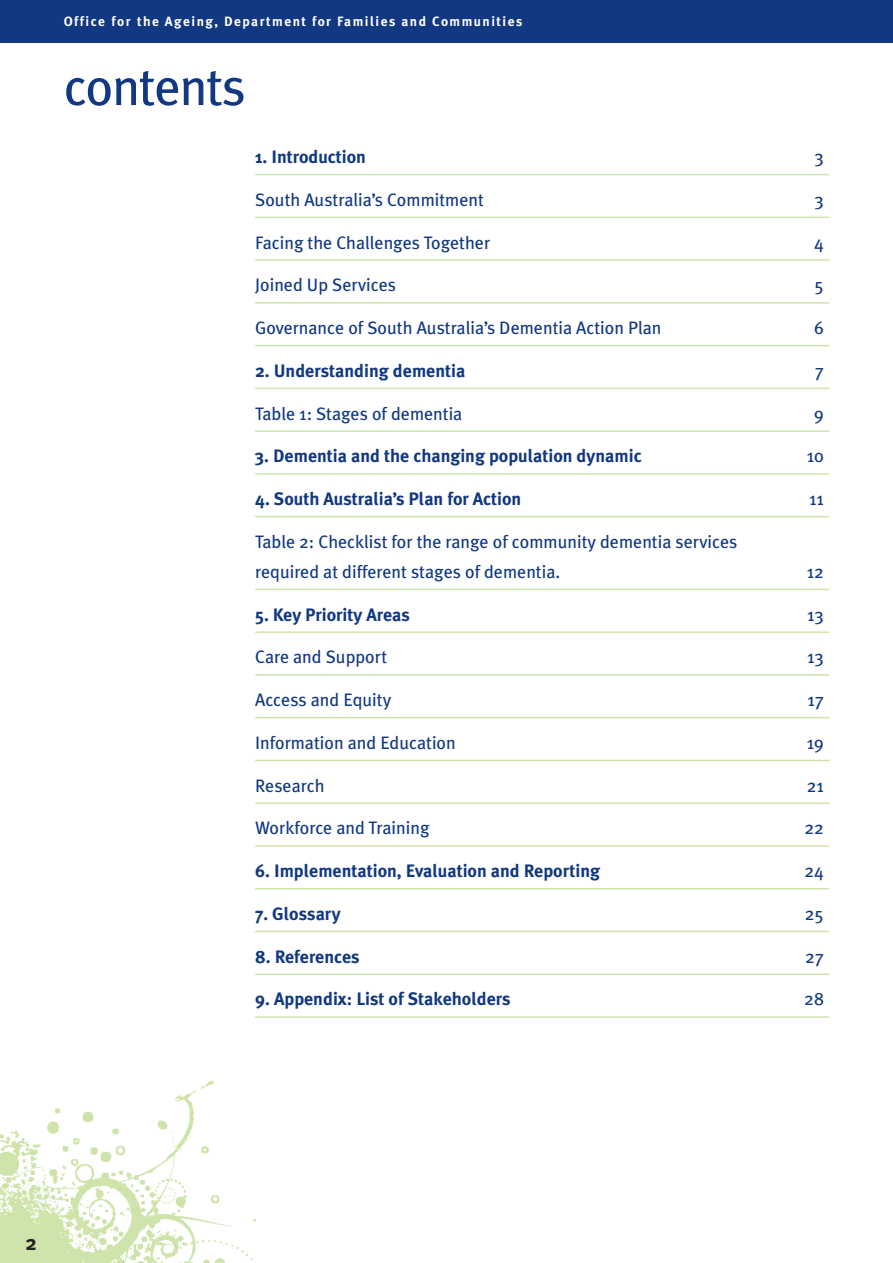
<style>
.page{position:relative;width:893px;height:1263px;background:#fff}
.page>*{position:absolute;margin:0;border:0;box-sizing:border-box;transform-origin:0 0}
.t1{font:52.5px "Meta Plus";letter-spacing:-.025em;color:#113880}
.t2{font:700 21px "Meta Plus";color:#231f20}
.t3{font:18px/30px "Meta Plus";color:#113880}
.t4{font:700 18px "Meta Plus";color:#113880}
.t5{font:700 13.5px "Meta Plus";letter-spacing:.11em;color:#fff}
</style>
<div class="page">
<img style="left:0;top:1080px;width:255px;height:183px">
<hr style="left:255px;top:174px;width:574px;height:1px;background:#cfe4aa">
<hr style="left:255px;top:217px;width:574px;height:1px;background:#cfe4aa">
<hr style="left:255px;top:259px;width:574px;height:2px;background:#cfe4aa">
<hr style="left:255px;top:302px;width:574px;height:2px;background:#cfe4aa">
<hr style="left:255px;top:345px;width:574px;height:1px;background:#cfe4aa">
<hr style="left:255px;top:388px;width:574px;height:1px;background:#cfe4aa">
<hr style="left:255px;top:430px;width:574px;height:2px;background:#cfe4aa">
<hr style="left:255px;top:473px;width:574px;height:2px;background:#cfe4aa">
<hr style="left:255px;top:516px;width:574px;height:1px;background:#cfe4aa">
<hr style="left:255px;top:589px;width:574px;height:1px;background:#cfe4aa">
<hr style="left:255px;top:631px;width:574px;height:2px;background:#cfe4aa">
<hr style="left:255px;top:674px;width:574px;height:2px;background:#cfe4aa">
<hr style="left:255px;top:717px;width:574px;height:1px;background:#cfe4aa">
<hr style="left:255px;top:760px;width:574px;height:1px;background:#cfe4aa">
<hr style="left:255px;top:802px;width:574px;height:2px;background:#cfe4aa">
<hr style="left:255px;top:845px;width:574px;height:2px;background:#cfe4aa">
<hr style="left:255px;top:888px;width:574px;height:1px;background:#cfe4aa">
<hr style="left:255px;top:931px;width:574px;height:1px;background:#cfe4aa">
<hr style="left:255px;top:973px;width:574px;height:2px;background:#cfe4aa">
<hr style="left:255px;top:1016px;width:574px;height:2px;background:#cfe4aa">
<div style="left:0;top:0;width:893px;height:43px;background:#113880"></div>
<hr style="left:0;top:1260px;width:63px;height:1px;background:#cfe4aa">
<p class="t5" style="left:64px;top:14px;width:460px">Office for the Ageing, Department for Families and Communities</p>
<h1 class="t1" style="left:64px;top:56px;width:183px">contents</h1>
<p class="t4" style="left:255px;top:146px;width:112px">1. Introduction</p>
<p class="t3" style="left:814px;top:142px;width:11px">3</p>
<p class="t3" style="left:255px;top:185px;width:230px">South Australia’s Commitment</p>
<p class="t3" style="left:814px;top:185px;width:11px">3</p>
<p class="t3" style="left:255px;top:227px;width:237px">Facing the Challenges Together</p>
<p class="t3" style="left:814px;top:227px;width:11px">4</p>
<p class="t3" style="left:255px;top:270px;width:142px">Joined Up Services</p>
<p class="t3" style="left:814px;top:270px;width:11px">5</p>
<p class="t3" style="left:255px;top:313px;width:408px">Governance of South Australia’s Dementia Action Plan</p>
<p class="t3" style="left:814px;top:313px;width:11px">6</p>
<p class="t4" style="left:255px;top:360px;width:212px">2. Understanding dementia</p>
<p class="t3" style="left:815px;top:356px;width:11px">7</p>
<p class="t3" style="left:255px;top:398px;width:209px">Table 1: Stages of dementia</p>
<p class="t3" style="left:814px;top:398px;width:11px">9</p>
<p class="t4" style="left:255px;top:446px;width:388px">3. Dementia and the changing population dynamic</p>
<p class="t3" style="left:807px;top:441px;width:18px">10</p>
<p class="t4" style="left:255px;top:488px;width:268px">4. South Australia’s Plan for Action</p>
<p class="t3" style="left:809px;top:484px;width:16px">11</p>
<p class="t3" style="left:255px;top:527px;width:484px">Table 2: Checklist for the range of community dementia services required at different stages of dementia.</p>
<p class="t3" style="left:807px;top:557px;width:19px">12</p>
<p class="t4" style="left:255px;top:604px;width:156px">5. Key Priority Areas</p>
<p class="t3" style="left:807px;top:599px;width:18px">13</p>
<p class="t3" style="left:255px;top:642px;width:134px">Care and Support</p>
<p class="t3" style="left:807px;top:642px;width:18px">13</p>
<p class="t3" style="left:255px;top:685px;width:138px">Access and Equity</p>
<p class="t3" style="left:807px;top:685px;width:18px">17</p>
<p class="t3" style="left:255px;top:728px;width:202px">Information and Education</p>
<p class="t3" style="left:807px;top:728px;width:19px">19</p>
<p class="t3" style="left:255px;top:770px;width:71px">Research</p>
<p class="t3" style="left:807px;top:770px;width:19px">21</p>
<p class="t3" style="left:255px;top:813px;width:176px">Workforce and Training</p>
<p class="t3" style="left:805px;top:813px;width:21px">22</p>
<p class="t4" style="left:255px;top:860px;width:346px">6. Implementation, Evaluation and Reporting</p>
<p class="t3" style="left:805px;top:856px;width:21px">24</p>
<p class="t4" style="left:255px;top:903px;width:87px">7. Glossary</p>
<p class="t3" style="left:805px;top:899px;width:21px">25</p>
<p class="t4" style="left:255px;top:946px;width:106px">8. References</p>
<p class="t3" style="left:805px;top:941px;width:20px">27</p>
<p class="t4" style="left:255px;top:989px;width:257px">9. Appendix: List of Stakeholders</p>
<p class="t3" style="left:804px;top:984px;width:21px">28</p>
<p class="t2" style="left:26px;top:1230px;width:13px">2</p>
</div>
